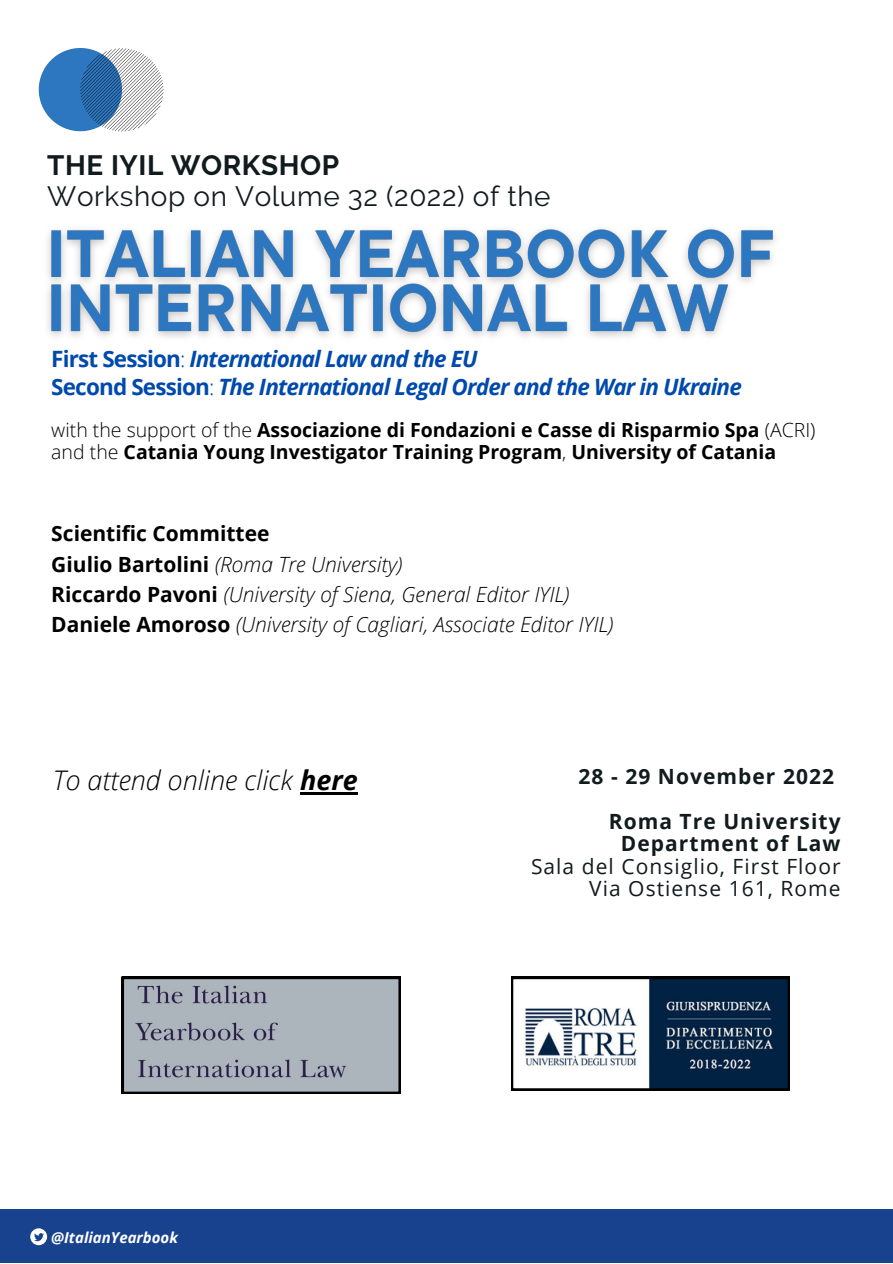
<style>
.page{position:relative;width:893px;height:1264px;background:#fff}
.page>*{position:absolute;margin:0;border:0;box-sizing:border-box;transform-origin:0 0}
.t1{font:27.9px "Raleway";letter-spacing:.02em;color:#111b1e}
.t2{font:700 27.9px "Raleway";letter-spacing:.02em;color:#111b1e}
.t3{font:italic 300 27px "Open Sans";color:#000}
.t4{font:italic 700 22.5px/28px "Open Sans";letter-spacing:-.04em;color:#004aad}
.t5{font:italic 300 21px/30.3px "Open Sans";color:#000}
.t6{font:700 21px/45px "Open Sans";letter-spacing:.05em;color:#111b1e}
.t7{font:21px/22.5px "Open Sans";letter-spacing:.05em;color:#111b1e;text-align:right}
.t8{font:700 19.5px/22.5px "Open Sans";color:#000}
.t9{font:italic 700 15px "Open Sans";color:#fff}
.s1{font-style:normal}
.s2{font-weight:300;font-style:normal}
.s3{font-weight:300}
.s4{font-weight:700;font-style:normal}
.s5{font-weight:700}
</style>
<div class="page">
<svg style="left:39px;top:48px;width:124px;height:83px"></svg>
<div style="left:0;top:1209px;width:892px;height:53px;background:#19428e"></div>
<svg style="left:30px;top:1228px;width:17px;height:17px"></svg>
<svg style="left:511px;top:976px;width:278px;height:114px"></svg>
<img style="left:48px;top:228px;width:728px;height:110px">
<svg style="left:122px;top:976px;width:278px;height:117px;background:#9ca3ac"></svg>
<hr style="left:300px;top:792px;width:58px;height:2px;background:#000">
<h1 class="t2" style="left:47px;top:149px;width:293px">THE IYIL WORKSHOP</h1>
<h1 class="t1" style="left:47px;top:179px;width:505px">Workshop on Volume 32 (2022) of the</h1>
<p class="t4" style="left:51px;top:344px;width:692px"><span class="s1">First Session</span><span class="s2">:</span> International Law and the EU<br><span class="s1">Second Session</span><span class="s2">:</span> The International Legal Order and the War in Ukraine</p>
<p class="t8" style="left:51px;top:418px;width:765px"><span class="s3">with the support of the</span> Associazione di Fondazioni e Casse di Risparmio Spa <span class="s3">(ACRI) and the</span> Catania Young Investigator Training Program<span class="s3">,</span> University of Catania</p>
<p class="t5" style="left:51px;top:518px;width:563px"><span class="s4">Scientific Committee<br>Giulio Bartolini</span> (Roma Tre University)<br><span class="s4">Riccardo Pavoni</span> (University of Siena, General Editor IYIL)<br><span class="s4">Daniele Amoroso</span> (University of Cagliari, Associate Editor IYIL)</p>
<p class="t3" style="left:53px;top:761px;width:306px">To attend online click <span class="s5">here</span></p>
<p class="t9" style="left:51px;top:1226px;width:128px">@ItalianYearbook</p>
<p class="t6" style="left:608px;top:753px;width:233px;text-indent:-30px">28 - 29 November 2022<br>Roma Tre University</p>
<p class="t6" style="left:620px;top:820px;width:221px">Department of Law</p>
<p class="t7" style="left:531px;top:854px;width:311px">Sala del Consiglio, First Floor<br>Via Ostiense 161, Rome</p>
</div>
